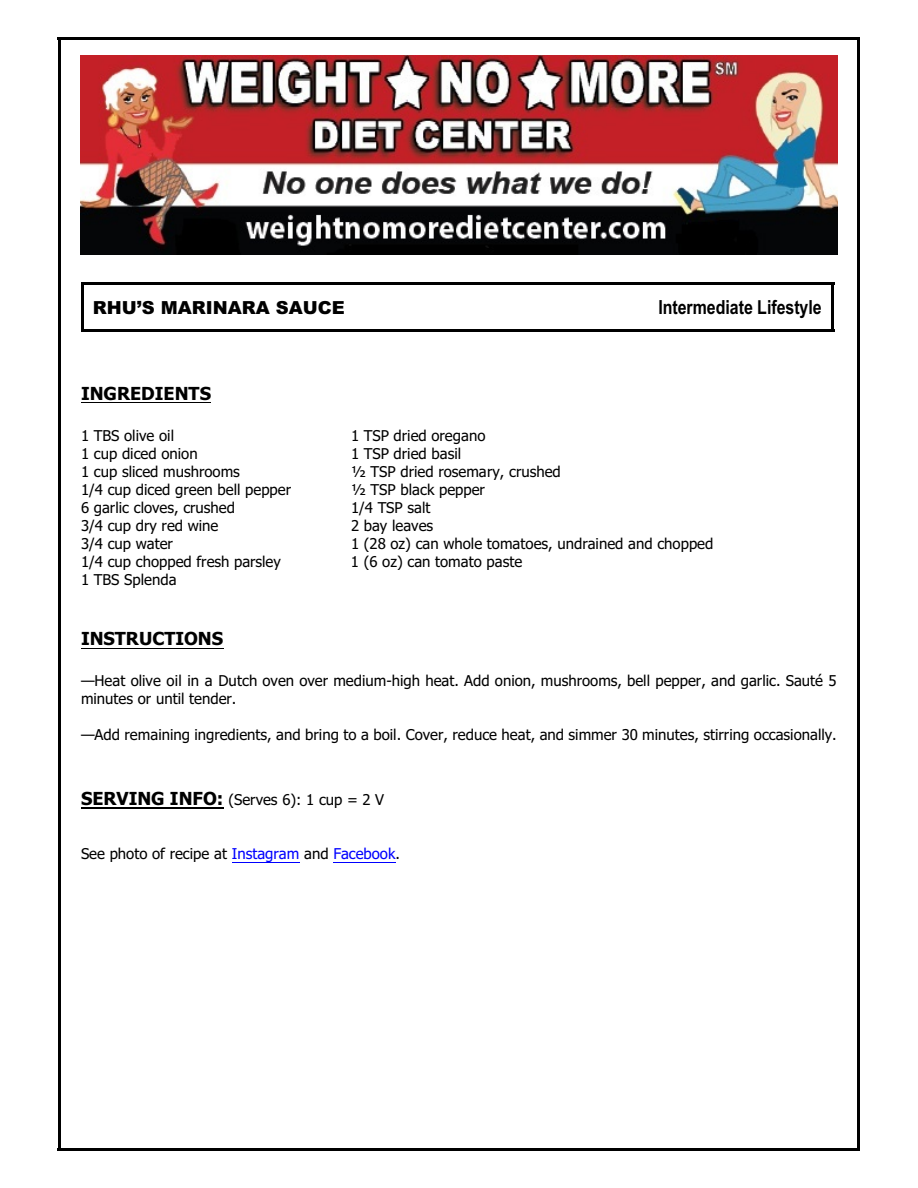
<style>
.page{position:relative;width:918px;height:1188px;background:#fff}
.page>*{position:absolute;margin:0;border:0;box-sizing:border-box;transform-origin:0 0}
.t1{font:700 19.5px "Arial Narrow";color:#000}
.t2{font:700 18px "Tahoma";color:#000}
.t3{font:900 18px "Arial";color:#000}
.t4{font:15px/18px "Tahoma";color:#000}
.s1{font-weight:700;font-size:18px}
.s2{color:#00f}
</style>
<div class="page">
<hr style="left:58px;top:38px;width:2px;height:1112px;background:#000">
<hr style="left:857px;top:38px;width:3px;height:1112px;background:#000">
<hr style="left:58px;top:38px;width:802px;height:2px;background:#000">
<hr style="left:58px;top:1148px;width:802px;height:2px;background:#000">
<img style="left:81px;top:56px;width:756px;height:199px">
<hr style="left:81px;top:282px;width:3px;height:49px;background:#000">
<hr style="left:832px;top:282px;width:2px;height:49px;background:#000">
<hr style="left:81px;top:282px;width:753px;height:3px;background:#000">
<hr style="left:81px;top:329px;width:753px;height:2px;background:#000">
<hr style="left:81px;top:402px;width:130px;height:1px;background:#000">
<hr style="left:81px;top:648px;width:142px;height:1px;background:#000">
<hr style="left:81px;top:807px;width:142px;height:1px;background:#000">
<hr style="left:232px;top:862px;width:68px;height:1px;background:#00f">
<hr style="left:333px;top:862px;width:63px;height:1px;background:#00f">
<p class="t3" style="left:93px;top:301px;width:254px">RHU’S MARINARA SAUCE</p>
<h1 class="t1" style="left:658px;top:300px;width:165px">Intermediate Lifestyle</h1>
<p class="t2" style="left:81px;top:386px;width:132px">INGREDIENTS</p>
<p class="t4" style="left:81px;top:427px;width:95px">1 TBS olive oil</p>
<p class="t4" style="left:351px;top:427px;width:136px">1 TSP dried oregano</p>
<p class="t4" style="left:81px;top:445px;width:118px">1 cup diced onion</p>
<p class="t4" style="left:351px;top:445px;width:112px">1 TSP dried basil</p>
<p class="t4" style="left:81px;top:463px;width:160px">1 cup sliced mushrooms</p>
<p class="t4" style="left:351px;top:463px;width:211px">½ TSP dried rosemary, crushed</p>
<p class="t4" style="left:81px;top:481px;width:212px">1/4 cup diced green bell pepper</p>
<p class="t4" style="left:351px;top:481px;width:136px">½ TSP black pepper</p>
<p class="t4" style="left:81px;top:499px;width:156px">6 garlic cloves, crushed</p>
<p class="t4" style="left:351px;top:499px;width:81px">1/4 TSP salt</p>
<p class="t4" style="left:81px;top:517px;width:139px">3/4 cup dry red wine</p>
<p class="t4" style="left:351px;top:517px;width:84px">2 bay leaves</p>
<p class="t4" style="left:81px;top:535px;width:94px">3/4 cup water</p>
<p class="t4" style="left:351px;top:535px;width:364px">1 (28 oz) can whole tomatoes, undrained and chopped</p>
<p class="t4" style="left:81px;top:553px;width:201px">1/4 cup chopped fresh parsley</p>
<p class="t4" style="left:351px;top:553px;width:173px">1 (6 oz) can tomato paste</p>
<p class="t4" style="left:81px;top:571px;width:97px">1 TBS Splenda</p>
<p class="t2" style="left:81px;top:632px;width:144px">INSTRUCTIONS</p>
<p class="t4" style="left:81px;top:673px;width:757px">—Heat olive oil in a Dutch oven over medium-high heat. Add onion, mushrooms, bell pepper, and garlic. Sauté 5 minutes or until tender.</p>
<p class="t4" style="left:81px;top:727px;width:757px">—Add remaining ingredients, and bring to a boil. Cover, reduce heat, and simmer 30 minutes, stirring occasionally.</p>
<p class="t4" style="left:81px;top:791px;width:305px"><span class="s1">SERVING INFO:</span> (Serves 6): 1 cup = 2 V</p>
<p class="t4" style="left:81px;top:846px;width:321px">See photo of recipe at <span class="s2">Instagram</span> and <span class="s2">Facebook</span>.</p>
</div>
